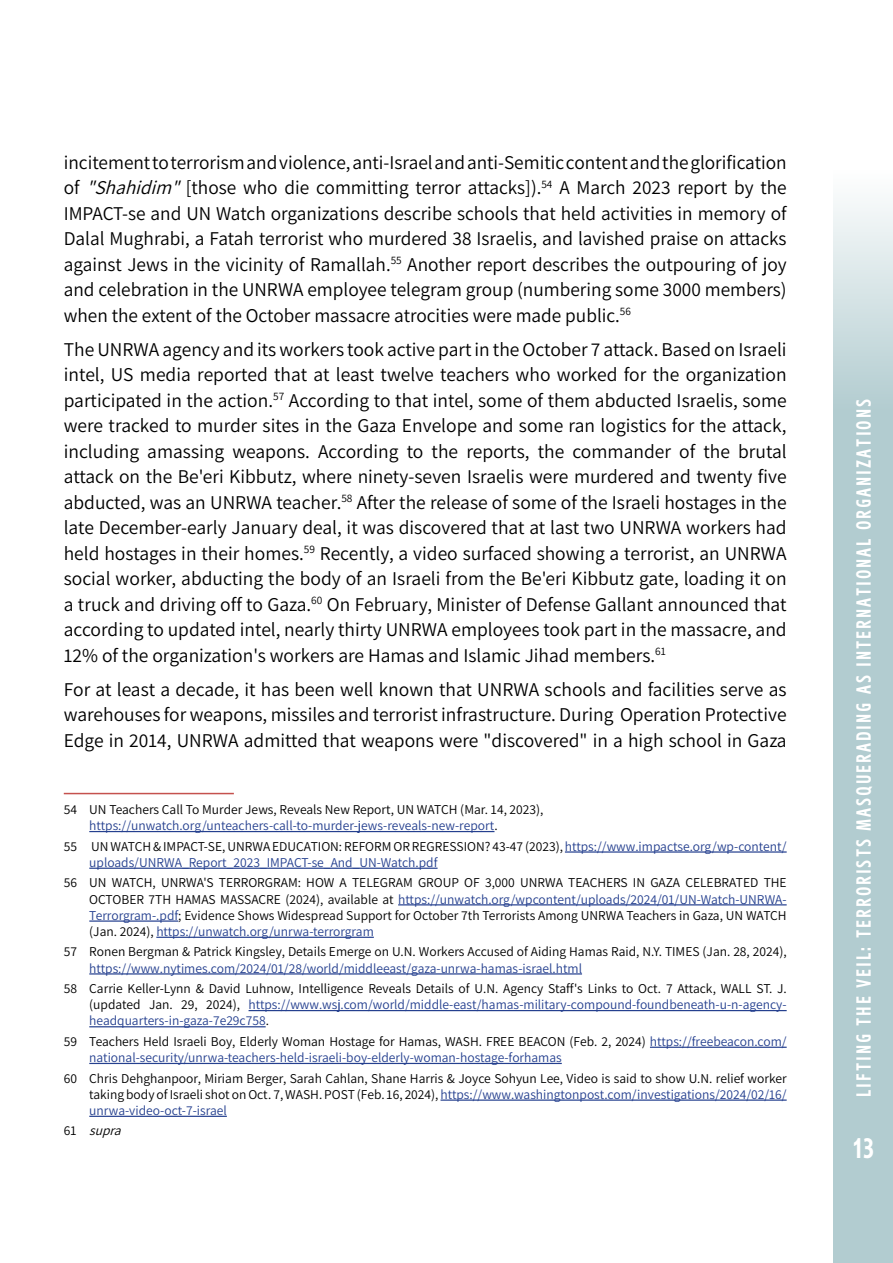
<style>
.page{position:relative;width:893px;height:1263px;background:#fff}
.page>*{position:absolute;margin:0;border:0;box-sizing:border-box;transform-origin:0 0}
.t1{font:700 27px "Fb Tamlil Condensed";color:#fff}
.t2{font:200 19.5px/25.5px "Assistant";color:#000}
.t3{font:700 19.5px "Fb Tamlil Condensed Eng";letter-spacing:.1em;color:#fff}
.t4{font:italic 200 19.5px "Assistant";color:#000}
.t5{font:200 13.5px/20.4px "Assistant";color:#000}
.t6{font:200 13.5px/20.4px "Assistant";color:#25408f}
.t7{font:italic 200 13.5px "Assistant";color:#000}
.t8{font:200 11.4px "Assistant";color:#000}
.s1{font-style:italic}
.s2{font-size:19.5px}
.s3{color:#000}
.s4{color:#25408f}
</style>
<div class="page">
<svg style="left:833px;top:201px;width:60px;height:1062px;background:#b8d0d3"></svg>
<hr style="left:64px;top:793px;width:170px;height:1px;background:#c5514e">
<hr style="left:89px;top:831px;width:405px;height:1px;background:#25408f">
<hr style="left:565px;top:851px;width:222px;height:2px;background:#25408f">
<hr style="left:89px;top:868px;width:349px;height:1px;background:#25408f">
<hr style="left:398px;top:904px;width:389px;height:1px;background:#25408f">
<hr style="left:89px;top:920px;width:89px;height:2px;background:#25408f">
<hr style="left:156px;top:937px;width:218px;height:1px;background:#25408f">
<hr style="left:89px;top:973px;width:493px;height:1px;background:#25408f">
<hr style="left:249px;top:1010px;width:538px;height:1px;background:#25408f">
<hr style="left:89px;top:1026px;width:177px;height:1px;background:#25408f">
<hr style="left:650px;top:1047px;width:137px;height:1px;background:#25408f">
<hr style="left:89px;top:1063px;width:473px;height:1px;background:#25408f">
<hr style="left:440px;top:1099px;width:347px;height:2px;background:#25408f">
<hr style="left:89px;top:1116px;width:138px;height:1px;background:#25408f">
<p class="t2" style="left:64px;top:148px;width:724px;text-align:right">incitementtoterrorismandviolence,anti-Israelandanti-Semiticcontentandtheglorification<br>A March 2023 report by the</p>
<p class="t2" style="left:171px;top:174px;width:367px"><span class="s1">"</span>[those who die committing terror attacks])</p>
<p class="t2" style="left:64px;top:174px;width:39px">of <span class="s1">"</span></p>
<p class="t2" style="left:64px;top:199px;width:724px">IMPACT-se and UN Watch organizations describe schools that held activities in memory of</p>
<p class="t2" style="left:64px;top:225px;width:724px">Dalal Mughrabi a, Fatah terrorist who murdered 38 Israelis, and lavished praise on attacks</p>
<p class="t2" style="left:407px;top:250px;width:381px">Another report describes the outpouring of joy</p>
<p class="t4" style="left:94px;top:174px;width:85px">Shahidim</p>
<p class="t8" style="left:537px;top:176px;width:17px"><span class="s2">.</span>54</p>
<p class="t2" style="left:64px;top:250px;width:724px">against Jews in the vicinity of Ramallah<br>and celebration in the UNRWA employee telegram group (numbering some 3000 members(</p>
<p class="t8" style="left:615px;top:303px;width:17px"><span class="s2">.</span>56</p>
<p class="t8" style="left:386px;top:252px;width:17px"><span class="s2">.</span>55</p>
<p class="t2" style="left:64px;top:297px;width:724px;line-height:34px">when the extent of the October massacre atrocities were made public<br>The UNRWA agency and its workers took active part in the October 7 attack. Based on Israeli</p>
<p class="t2" style="left:64px;top:361px;width:724px;text-align:right">intel, US media reported that at least twelve teachers who worked for the organization<br>According to that intel, some of them abducted Israelis, some</p>
<p class="t2" style="left:64px;top:386px;width:206px">participated in the action</p>
<p class="t2" style="left:64px;top:412px;width:724px">were tracked to murder sites in the Gaza Envelope and some ran logistics for the attack,</p>
<p class="t2" style="left:64px;top:437px;width:724px">including amassing weapons. According to the reports, the commander of the brutal</p>
<p class="t2" style="left:64px;top:463px;width:724px">attack on the Be'eri Kibbutz, where ninety-seven Israelis were murdered and twenty five</p>
<p class="t2" style="left:357px;top:488px;width:431px">After the release of some of the Israeli hostages in the</p>
<p class="t8" style="left:268px;top:388px;width:17px"><span class="s2">.</span>57</p>
<p class="t8" style="left:337px;top:490px;width:17px"><span class="s2">.</span>58</p>
<p class="t2" style="left:64px;top:488px;width:275px">abducted, was an UNRWA teacher</p>
<p class="t2" style="left:64px;top:514px;width:724px">late December-early January deal it, was discovered that at last two UNRWA workers had</p>
<p class="t2" style="left:320px;top:539px;width:468px">Recently a, video surfaced showing a terrorist, an UNRWA</p>
<p class="t2" style="left:64px;top:539px;width:237px">held hostages in their homes</p>
<p class="t2" style="left:64px;top:565px;width:724px">social worker, abducting the body of an Israeli from the Be'eri Kibbutz gate, loading it on</p>
<p class="t2" style="left:327px;top:590px;width:461px">On February, Minister of Defense Gallant announced that</p>
<p class="t8" style="left:299px;top:541px;width:17px"><span class="s2">.</span>59</p>
<p class="t2" style="left:64px;top:590px;width:724px">a truck and driving off to Gaza<br>according to updated intel, nearly thirty UNRWA employees took part in the massacre, and</p>
<p class="t8" style="left:650px;top:643px;width:17px"><span class="s2">.</span>61</p>
<p class="t8" style="left:307px;top:592px;width:17px"><span class="s2">.</span>60</p>
<p class="t2" style="left:64px;top:637px;width:724px;line-height:34px">12% of the organization s' workers are Hamas and Islamic Jihad members<br>For at least a decade it, has been well known that UNRWA schools and facilities serve as</p>
<p class="t2" style="left:64px;top:701px;width:724px">warehouses for weapons, missiles and terrorist infrastructure. During Operation Protective<br>Edge in 2014, UNRWA admitted that weapons were "discovered" in a high school in Gaza</p>
<p class="t5" style="left:64px;top:799px;width:15px">54</p>
<p class="t5" style="left:64px;top:835px;width:15px">55</p>
<p class="t5" style="left:64px;top:872px;width:15px">56</p>
<p class="t5" style="left:64px;top:941px;width:15px">57</p>
<p class="t5" style="left:64px;top:978px;width:15px">58</p>
<p class="t5" style="left:64px;top:1030px;width:15px">59</p>
<p class="t5" style="left:64px;top:1067px;width:15px">60</p>
<p class="t5" style="left:64px;top:1120px;width:14px">61</p>
<p class="t5" style="left:89px;top:799px;width:456px">UN Teachers Call To Murder Jews, Reveals New Report, UN WATCH (Mar. 14, 2023 ,(</p>
<p class="t6" style="left:89px;top:815px;width:699px">https://unwatch.org/unteachers-call t o- -murder-jews-reveals-new-report<span class="s3">.<br>UNWATCH&amp;IMPACT-SE,UNRWAEDUCATION:REFORMORREGRESSION?43-47(2023 ,)</span> https://www.impactse.org/wp-content/</p>
<p class="t6" style="left:89px;top:851px;width:350px">uploads/UNRWA_Report_2023_IMPACT-se_And_UN-Watch.pdf</p>
<p class="t5" style="left:89px;top:872px;width:699px">UN WATCH, UNRWA S' TERRORGRAM: HOW A TELEGRAM GROUP OF 3,000 UNRWA TEACHERS IN GAZA CELEBRATED THE</p>
<p class="t6" style="left:89px;top:888px;width:699px"><span class="s3">OCTOBER 7TH HAMAS MASSACRE (2024 ,) available at</span> https://unwatch.org/wpcontent/uploads/2024/01/UN-Watch-UNRWA-</p>
<p class="t5" style="left:89px;top:920px;width:699px">(Jan. 2024 ,) <span class="s4">https://unwatch.org/unrwa-terrorgram<br></span>Ronen Bergman &amp; Patrick Kingsley, Details Emerge on U N. . Workers Accused of Aiding Hamas Raid N, .Y. TIMES (Jan. 28, 2024 ,(</p>
<p class="t5" style="left:89px;top:904px;width:699px"><span class="s4">Terrorgram-.pdf</span>; Evidence Shows Widespread Support for October 7th Terrorists Among UNRWA Teachers in Gaza, UN WATCH</p>
<p class="t6" style="left:89px;top:957px;width:494px">https://www.nytimes.com/2024/01/28/world/middleeast/gaza-unrwa-hamas-israel.html</p>
<p class="t5" style="left:89px;top:978px;width:699px">Carrie Keller-Lynn &amp; David Luhnow, Intelligence Reveals Details of U N. . Agency Staff s' Links to Oct 7. Attack, WALL S T .J.</p>
<p class="t5" style="left:89px;top:994px;width:53px">(updated</p>
<p class="t5" style="left:89px;top:1030px;width:699px">Teachers Held Israeli Boy, Elderly Woman Hostage for Hamas, WASH. FREE BEACON (Feb. 2, 2024) <span class="s4">https://freebeacon.com/</span></p>
<p class="t5" style="left:206px;top:994px;width:35px">2024 ,)</p>
<p class="t6" style="left:249px;top:994px;width:540px">https://www.wsj.com/world/middle-east/hamas-military-compound-foundbeneath -n-u- agency-</p>
<p class="t5" style="left:149px;top:994px;width:25px">Jan.</p>
<p class="t5" style="left:181px;top:994px;width:18px">29,</p>
<p class="t6" style="left:89px;top:1010px;width:181px">headquarters i n- -gaza-7e29c758<span class="s3">.</span></p>
<p class="t6" style="left:89px;top:1047px;width:474px">national-security/unrwa-teachers-held-israeli-boy-elderly-woman-hostage-forhamas</p>
<p class="t5" style="left:89px;top:1067px;width:699px">Chris Dehghanpoor, Miriam Berger, Sarah Cahlan, Shane Harris &amp; Joyce Sohyun Lee, Video is said to show U N. . relief worker</p>
<p class="t6" style="left:89px;top:1085px;width:699px;line-height:16.2px"><span class="s3">takingbodyofIsraelishotonOct.7,WASH.POST(Feb.16,2024 ,)</span> https://www.washingtonpost.com/investigations/2024/02/16/ unrwa-video-oct-7-israel</p>
<p class="t7" style="left:89px;top:1121px;width:38px">supra</p>
<p class="t3" style="left:855px;top:1097px;width:700px;rotate:-90deg">LIFTING THE VEIL: TERRORISTS MASQUERADING AS INTERNATIONAL ORGANIZATIONS</p>
<h1 class="t1" style="left:852px;top:1136px;width:23px">13</h1>
</div>
